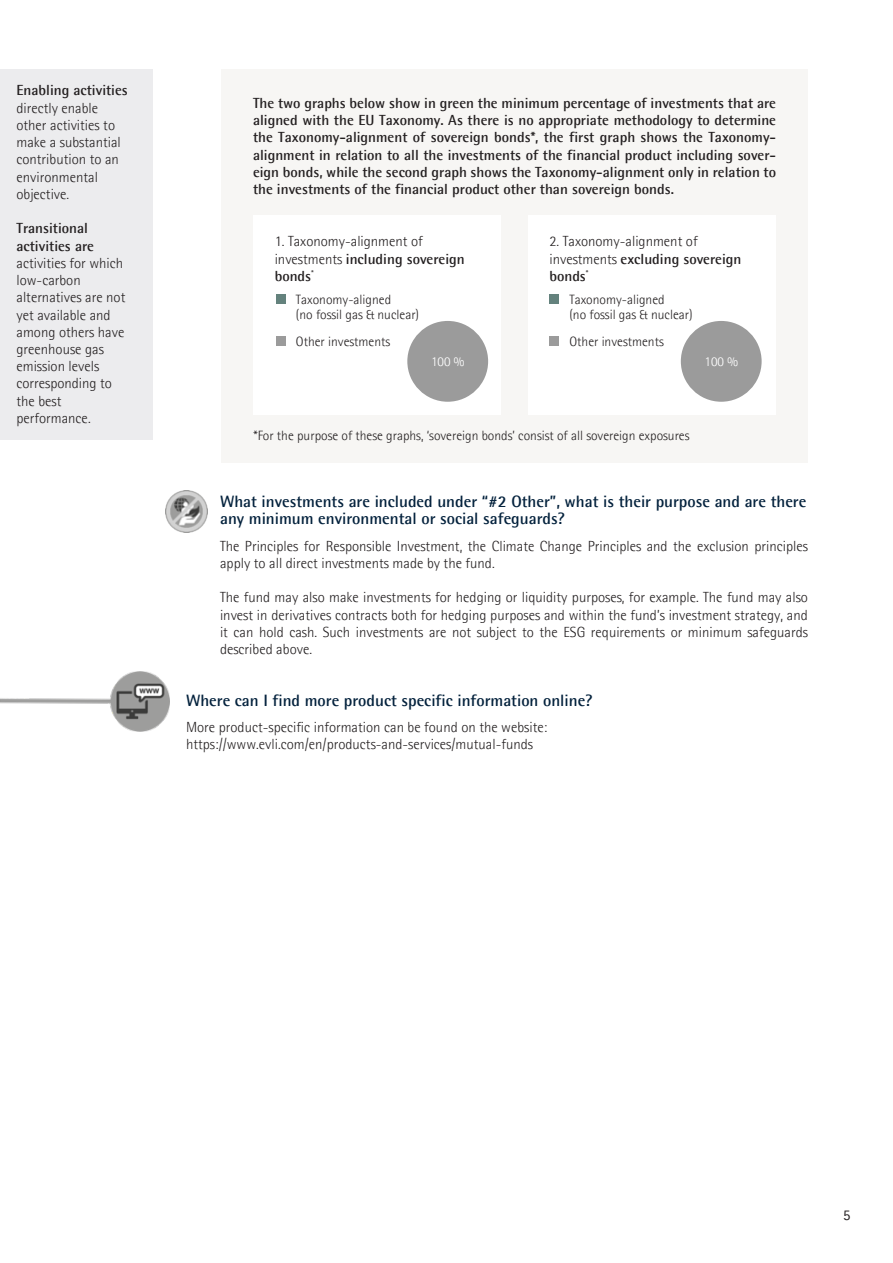
<style>
.page{position:relative;width:893px;height:1263px;background:#fff}
.page>*{position:absolute;margin:0;border:0;box-sizing:border-box;transform-origin:0 0}
.Leipis_ei_grid{font:700 16.5px/17.2px "Agfa Rotis Semisans";color:#04223d}
.Leipis_ei_grid-2{font:300 14.7px/17.2px "Agfa Rotis Semisans";color:#231f20}
.Leipis_ei_grid-3{font:700 14.7px/17.2px "Agfa Rotis Semisans";color:#231f20;text-align:justify}
.t1{font:14.7px "Agfa Rotis Sans Serif";color:#231f20}
.Leipis_ei_grid-4{font:300 13.5px "Agfa Rotis Semisans";color:#231f20}
.Leipis_ei_grid-5{font:300 13.5px "Agfa Rotis Semisans";color:#fff}
.s1{font-weight:700}
.s2{font-weight:300}
</style>
<div class="page">
<img style="left:165px;top:490px;width:43px;height:43px">
<img style="left:0;top:671px;width:170px;height:60px">
<div style="left:0;top:69px;width:152px;height:370px;background:#ececee"></div>
<div style="left:221px;top:69px;width:587px;height:393px;background:#f7f6f4"></div>
<div style="left:253px;top:215px;width:248px;height:199px;background:#fff"></div>
<div style="left:528px;top:215px;width:248px;height:200px;background:#fff"></div>
<div style="left:276px;top:294px;width:10px;height:10px;background:#64827d"></div>
<div style="left:549px;top:294px;width:10px;height:10px;background:#64827d"></div>
<div style="left:276px;top:336px;width:10px;height:10px;background:#9b9b9b"></div>
<div style="left:549px;top:336px;width:10px;height:10px;background:#9b9b9b"></div>
<div style="left:407px;top:321px;width:81px;height:81px;background:#9b9b9b;border-radius:50%"></div>
<div style="left:681px;top:321px;width:81px;height:81px;background:#9b9b9b;border-radius:50%"></div>
<p class="Leipis_ei_grid-3" style="left:16px;top:81px;width:113px">Enabling activities</p>
<p class="Leipis_ei_grid-2" style="left:16px;top:99px;width:83px">directly enable</p>
<p class="Leipis_ei_grid-2" style="left:16px;top:116px;width:100px">other activities to</p>
<p class="Leipis_ei_grid-2" style="left:16px;top:133px;width:106px">make a substantial</p>
<p class="Leipis_ei_grid-2" style="left:16px;top:151px;width:104px">contribution to an</p>
<p class="Leipis_ei_grid-2" style="left:16px;top:168px;width:83px">environmental</p>
<p class="Leipis_ei_grid-2" style="left:16px;top:185px;width:54px">objective.</p>
<p class="Leipis_ei_grid-3" style="left:16px;top:219px;width:73px">Transitional</p>
<p class="Leipis_ei_grid-3" style="left:16px;top:237px;width:79px">activities are</p>
<p class="Leipis_ei_grid-2" style="left:16px;top:254px;width:108px">activities for which</p>
<p class="Leipis_ei_grid-2" style="left:16px;top:271px;width:66px">low-carbon</p>
<p class="Leipis_ei_grid-2" style="left:16px;top:289px;width:110px">alternatives are not</p>
<p class="Leipis_ei_grid-2" style="left:16px;top:306px;width:96px">yet available and</p>
<p class="Leipis_ei_grid-2" style="left:16px;top:323px;width:109px">among others have</p>
<p class="Leipis_ei_grid-2" style="left:16px;top:340px;width:89px">greenhouse gas</p>
<p class="Leipis_ei_grid-2" style="left:16px;top:358px;width:84px">emission levels</p>
<p class="Leipis_ei_grid-2" style="left:16px;top:375px;width:97px">corresponding to</p>
<p class="Leipis_ei_grid-2" style="left:16px;top:392px;width:47px">the best</p>
<p class="Leipis_ei_grid-2" style="left:16px;top:409px;width:76px">performance.</p>
<p class="Leipis_ei_grid-3" style="left:253px;top:94px;width:525px">The two graphs below show in green the minimum percentage of investments that are aligned with the EU Taxonomy. As there is no appropriate methodology to determine the Taxonomy-alignment of sovereign bonds*, the first graph shows the Taxonomy&shy;alignment in relation to all the investments of the financial product including sover&shy;eign bonds, while the second graph shows the Taxonomy-alignment only in relation to the investments of the financial product other than sovereign bonds.</p>
<p class="Leipis_ei_grid-2" style="left:275px;top:233px;width:192px">1. Taxonomy-alignment of investments <span class="s1">including sovereign bonds</span><sup>*</sup></p>
<p class="Leipis_ei_grid-2" style="left:549px;top:233px;width:150px">2. Taxonomy-alignment of</p>
<p class="Leipis_ei_grid-3" style="left:549px;top:250px;width:193px"><span class="s2">investments</span> excluding sovereign bonds<sup>*</sup></p>
<p class="Leipis_ei_grid-4" style="left:296px;top:292px;width:97px">Taxonomy-aligned</p>
<p class="Leipis_ei_grid-4" style="left:296px;top:307px;width:125px">(no fossil gas &amp; nuclear)</p>
<p class="Leipis_ei_grid-4" style="left:296px;top:334px;width:96px">Other investments</p>
<p class="Leipis_ei_grid-4" style="left:569px;top:292px;width:97px">Taxonomy-aligned</p>
<p class="Leipis_ei_grid-4" style="left:569px;top:307px;width:125px">(no fossil gas &amp; nuclear)</p>
<p class="Leipis_ei_grid-4" style="left:569px;top:334px;width:96px">Other investments</p>
<p class="Leipis_ei_grid-5" style="left:431px;top:354px;width:35px">100 %</p>
<p class="Leipis_ei_grid-5" style="left:705px;top:354px;width:35px">100 %</p>
<p class="Leipis_ei_grid-4" style="left:253px;top:428px;width:438px">*For the purpose of these graphs, ‘sovereign bonds’ consist of all sovereign exposures</p>
<p class="Leipis_ei_grid" style="left:220px;top:493px;width:588px">What investments are included under “#2 Other”, what is their purpose and are there any minimum environmental or social safeguards?</p>
<p class="Leipis_ei_grid-2" style="left:220px;top:537px;width:589px">The Principles for Responsible Investment, the Climate Change Principles and the exclusion principles apply to all direct investments made by the fund.</p>
<p class="Leipis_ei_grid-2" style="left:220px;top:589px;width:589px;text-align:justify">The fund may also make investments for hedging or liquidity purposes, for example. The fund may also invest in derivatives contracts both for hedging purposes and within the fund’s investment strategy, and it can hold cash. Such investments are not subject to the ESG requirements or minimum safeguards described above.</p>
<p class="Leipis_ei_grid" style="left:186px;top:691px;width:408px">Where can I find more product specific information online?</p>
<p class="Leipis_ei_grid-2" style="left:186px;top:718px;width:363px">More product-specific information can be found on the website:</p>
<p class="Leipis_ei_grid-2" style="left:186px;top:736px;width:348px">https://www.evli.com/en/products-and-services/mutual-funds</p>
<p class="t1" style="left:843px;top:1207px;width:9px">5</p>
</div>
